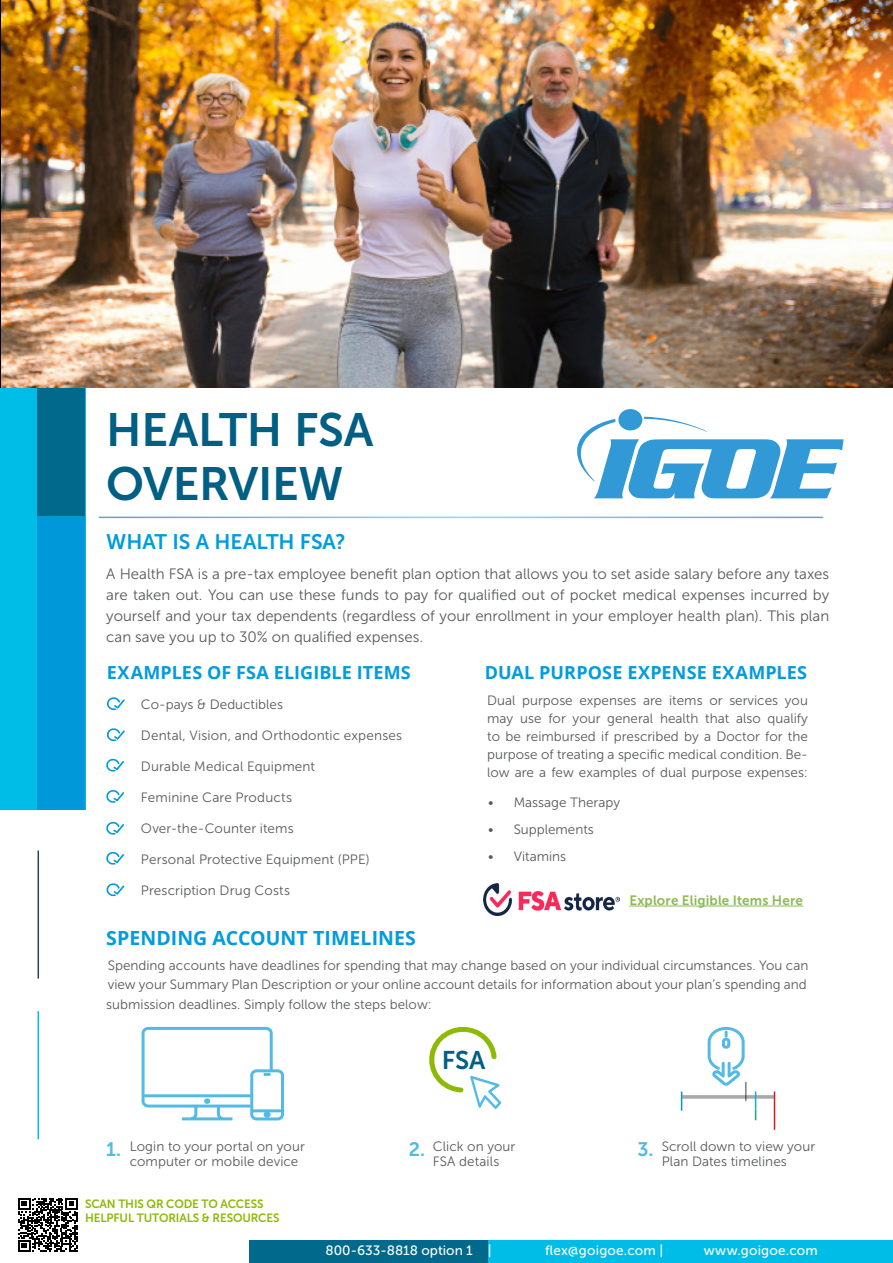
<style>
.page{position:relative;width:893px;height:1263px;background:#fff}
.page>*{position:absolute;margin:0;border:0;box-sizing:border-box;transform-origin:0 0}
.t1{font:46.5px/54px "Museo Sans 700";letter-spacing:-.01em;color:#005f83}
.t2{font:25.5px "Museo Sans 700";color:#005f83}
.t3{font:21px "Museo Sans 700";letter-spacing:-.005em;color:#009cde}
.t4{font:700 19.5px "Open Sans";color:#009cde}
.t5{font:19.5px "Museo Sans 700";color:#53bbe3}
.t6{font:700 18px "Open Sans";letter-spacing:.01em;color:#009cde}
.t7{font:15px/21px "Museo Sans 300";color:#58595b;text-align:justify}
.t8{font:13.5px/18px "Museo Sans 300";letter-spacing:.005em;color:#58595b}
.t9{font:13.5px "Museo Sans 500";letter-spacing:.005em;color:#fff}
.t10{font:13.5px "Museo Sans 700";letter-spacing:.01em;color:#8dba53}
.t11{font:12px/13.5px "Museo Sans 700";letter-spacing:-.01em;color:#8dba04}
</style>
<div class="page">
<div style="left:0;top:385px;width:85px;height:425px;background:#00bde8"></div>
<div style="left:38px;top:385px;width:47px;height:139px;background:#00698c"></div>
<div style="left:38px;top:517px;width:47px;height:293px;background:#0098d9"></div>
<div style="left:249px;top:1241px;width:240px;height:22px;background:#00698c"></div>
<div style="left:489px;top:1241px;width:404px;height:22px;background:#00bde8"></div>
<hr style="left:38px;top:850px;width:1px;height:128px;background:#314150">
<hr style="left:38px;top:1011px;width:1px;height:128px;background:#00bde8">
<hr style="left:629px;top:906px;width:174px;height:1px;background:#8dba53">
<img style="left:2px;top:0;width:891px;height:388px">
<svg style="left:107px;top:697px;width:18px;height:14px"></svg>
<svg style="left:107px;top:728px;width:18px;height:14px"></svg>
<svg style="left:106px;top:790px;width:18px;height:13px"></svg>
<svg style="left:106px;top:758px;width:18px;height:14px"></svg>
<svg style="left:106px;top:821px;width:18px;height:14px"></svg>
<svg style="left:106px;top:851px;width:18px;height:14px"></svg>
<svg style="left:106px;top:883px;width:19px;height:14px"></svg>
<svg style="left:577px;top:417px;width:267px;height:81px"></svg>
<div style="left:618px;top:409px;width:24px;height:21px;background:#3199d5;border-radius:50%"></div>
<svg style="left:18px;top:1198px;width:60px;height:53px"></svg>
<img style="left:484px;top:883px;width:136px;height:32px">
<svg style="left:429px;top:1027px;width:72px;height:82px"></svg>
<img style="left:680px;top:1082px;width:96px;height:48px">
<svg style="left:706px;top:1026px;width:40px;height:62px"></svg>
<div style="left:250px;top:1069px;width:34px;height:51px;border:3px solid #53bbe3;border-radius:5px"></div>
<hr style="left:251px;top:1109px;width:32px;height:3px;background:#53bbe3">
<svg style="left:141px;top:1026px;width:133px;height:95px"></svg>
<div style="left:264px;top:1111px;width:7px;height:7px;border:3px solid #53bbe3;border-radius:50%"></div>
<h1 class="t1" style="left:106px;top:403px;width:269px">HEALTH FSA<br>OVERVIEW</h1>
<h3 class="t3" style="left:106px;top:530px;width:241px">WHAT IS A HEALTH FSA?</h3>
<p class="t7" style="left:106px;top:563px;width:724px">A Health FSA is a pre-tax employee benefit plan option that allows you to set aside salary before any taxes are taken out. You can use these funds to pay for qualified out of pocket medical expenses incurred by yourself and your tax dependents (regardless of your enrollment in your employer health plan). This plan can save you up to 30% on qualified expenses.</p>
<h3 class="t6" style="left:485px;top:660px;width:324px">DUAL PURPOSE EXPENSE EXAMPLES</h3>
<p class="t8" style="left:487px;top:691px;width:322px;text-align:justify">Dual purpose expenses are items or services you may use for your general health that also qualify to be reimbursed if prescribed by a Doctor for the purpose of treating a specific medical condition. Be&shy;low are a few examples of dual purpose expenses:</p>
<p class="t8" style="left:488px;top:793px;width:133px">• Massage Therapy</p>
<p class="t8" style="left:488px;top:820px;width:107px">• Supplements</p>
<p class="t8" style="left:488px;top:847px;width:80px">• Vitamins</p>
<h3 class="t6" style="left:107px;top:660px;width:305px">EXAMPLES OF FSA ELIGIBLE ITEMS</h3>
<p class="t8" style="left:141px;top:695px;width:144px">Co-pays &amp; Deductibles</p>
<p class="t8" style="left:141px;top:726px;width:263px">Dental, Vision, and Orthodontic expenses</p>
<p class="t8" style="left:141px;top:757px;width:176px">Durable Medical Equipment</p>
<p class="t8" style="left:141px;top:788px;width:153px">Feminine Care Products</p>
<p class="t8" style="left:141px;top:819px;width:154px">Over-the-Counter items</p>
<p class="t8" style="left:141px;top:850px;width:230px">Personal Protective Equipment (PPE)</p>
<p class="t8" style="left:141px;top:881px;width:151px">Prescription Drug Costs</p>
<p class="t10" style="left:629px;top:892px;width:175px">Explore Eligible Items Here</p>
<h3 class="t4" style="left:106px;top:925px;width:311px">SPENDING ACCOUNT TIMELINES</h3>
<p class="t8" style="left:106px;top:955px;width:704px;line-height:19.5px;text-align:justify">Spending accounts have deadlines for spending that may change based on your individual circumstances. You can view your Summary Plan Description or your online account details for information about your plan’s spending and submission deadlines. Simply follow the steps below:</p>
<h2 class="t2" style="left:442px;top:1046px;width:45px">FSA</h2>
<p class="t8" style="left:130px;top:1139px;width:177px;line-height:15px">Login to your portal on your computer or mobile device</p>
<p class="t8" style="left:433px;top:1139px;width:84px;line-height:15px">Click on your<br>FSA details</p>
<p class="t8" style="left:662px;top:1139px;width:155px;line-height:15px">Scroll down to view your<br>Plan Dates timelines</p>
<h3 class="t5" style="left:106px;top:1138px;width:16px">1.</h3>
<h3 class="t5" style="left:409px;top:1138px;width:18px">2.</h3>
<h3 class="t5" style="left:638px;top:1138px;width:18px">3.</h3>
<p class="t11" style="left:85px;top:1197px;width:196px">SCAN THIS QR CODE TO ACCESS<br>HELPFUL TUTORIALS &amp; RESOURCES</p>
<p class="t9" style="left:326px;top:1243px;width:167px">800-633-8818 option 1 |</p>
<p class="t9" style="left:545px;top:1243px;width:120px">flex@goigoe.com |</p>
<p class="t9" style="left:704px;top:1243px;width:116px">www.goigoe.com</p>
</div>
